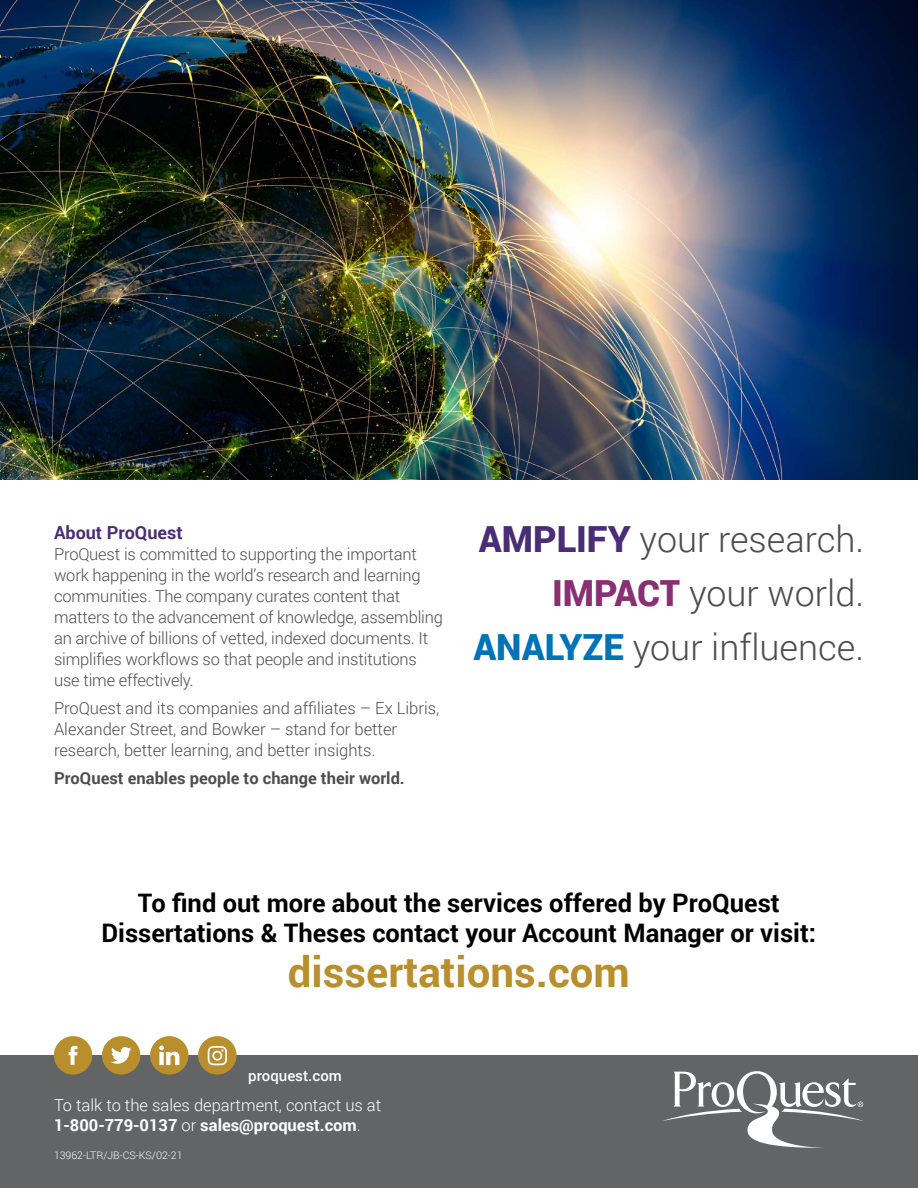
<style>
.page{position:relative;width:918px;height:1188px;background:#fff}
.page>*{position:absolute;margin:0;border:0;box-sizing:border-box;transform-origin:0 0}
.t1{font:700 42px "Roboto";color:#b98e2d}
.t2{font:300 36px/54px "Roboto";color:#4d4d4f;text-align:right}
.t3{font:700 25.5px/30px "Roboto";color:#000;text-align:center}
.t4{font:700 18px "Roboto";color:#4a2d77}
.t5{font:300 16.5px/21px "Roboto";letter-spacing:-.01em;color:#4d4d4f}
.t6{font:300 16.5px/19.8px "Roboto";color:#fff}
.t7{font:700 16.5px "Roboto";color:#4d4d4f}
.t8{font:500 15px "Roboto";color:#fff}
.t9{font:300 10.5px "Roboto";color:#fff}
.s1{font-weight:900;color:#4a2d77}
.s2{font-weight:900;color:#893075}
.s3{font-weight:900;color:#0072b5}
.s4{font-weight:700}
</style>
<div class="page">
<div style="left:0;top:1055px;width:918px;height:133px;background:#636466"></div>
<div style="left:54px;top:1036px;width:38px;height:39px;background:#b98e2d;border-radius:50%"></div>
<svg style="left:69px;top:1046px;width:8px;height:19px"></svg>
<div style="left:102px;top:1036px;width:38px;height:39px;background:#b98e2d;border-radius:50%"></div>
<svg style="left:111px;top:1047px;width:21px;height:17px"></svg>
<div style="left:198px;top:1036px;width:39px;height:39px;background:#b98e2d;border-radius:50%"></div>
<svg style="left:208px;top:1046px;width:19px;height:19px"></svg>
<div style="left:150px;top:1036px;width:39px;height:39px;background:#b98e2d;border-radius:50%"></div>
<svg style="left:159px;top:1046px;width:20px;height:19px"></svg>
<svg style="left:663px;top:1071px;width:201px;height:77px"></svg>
<img style="left:0;top:0;width:918px;height:480px">
<p class="t4" style="left:54px;top:520px;width:130px">About ProQuest</p>
<p class="t5" style="left:54px;top:544px;width:391px">ProQuest is committed to supporting the important work happening in the world’s research and learning communities. The company curates content that matters to the advancement of knowledge, assembling an archive of billions of vetted, indexed documents. It simplifies workflows so that people and institutions use time effectively.</p>
<p class="t5" style="left:54px;top:697px;width:387px">ProQuest and its companies and affiliates – Ex Libris,<br>Alexander Street, and Bowker – stand for better research, better learning, and better insights.</p>
<p class="t7" style="left:54px;top:766px;width:352px">ProQuest enables people to change their world.</p>
<h2 class="t2" style="left:473px;top:511px;width:392px"><span class="s1">AMPLIFY</span> your research.<br><span class="s2">IMPACT</span> your world.<br><span class="s3">ANALYZE</span> your influence.</h2>
<h3 class="t3" style="left:102px;top:887px;width:716px">To find out more about the services offered by ProQuest<br>Dissertations &amp; Theses contact your Account Manager or visit:</h3>
<h1 class="t1" style="left:288px;top:942px;width:343px">dissertations.com</h1>
<p class="t8" style="left:248px;top:1065px;width:95px">proquest.com</p>
<p class="t6" style="left:54px;top:1095px;width:329px">To talk to the sales department, contact us at<br><span class="s4">1-800-779-0137</span> or <span class="s4">sales@proquest.com</span>.</p>
<p class="t9" style="left:54px;top:1148px;width:130px">13962-LTR/JB-CS-KS/02-21</p>
</div>
